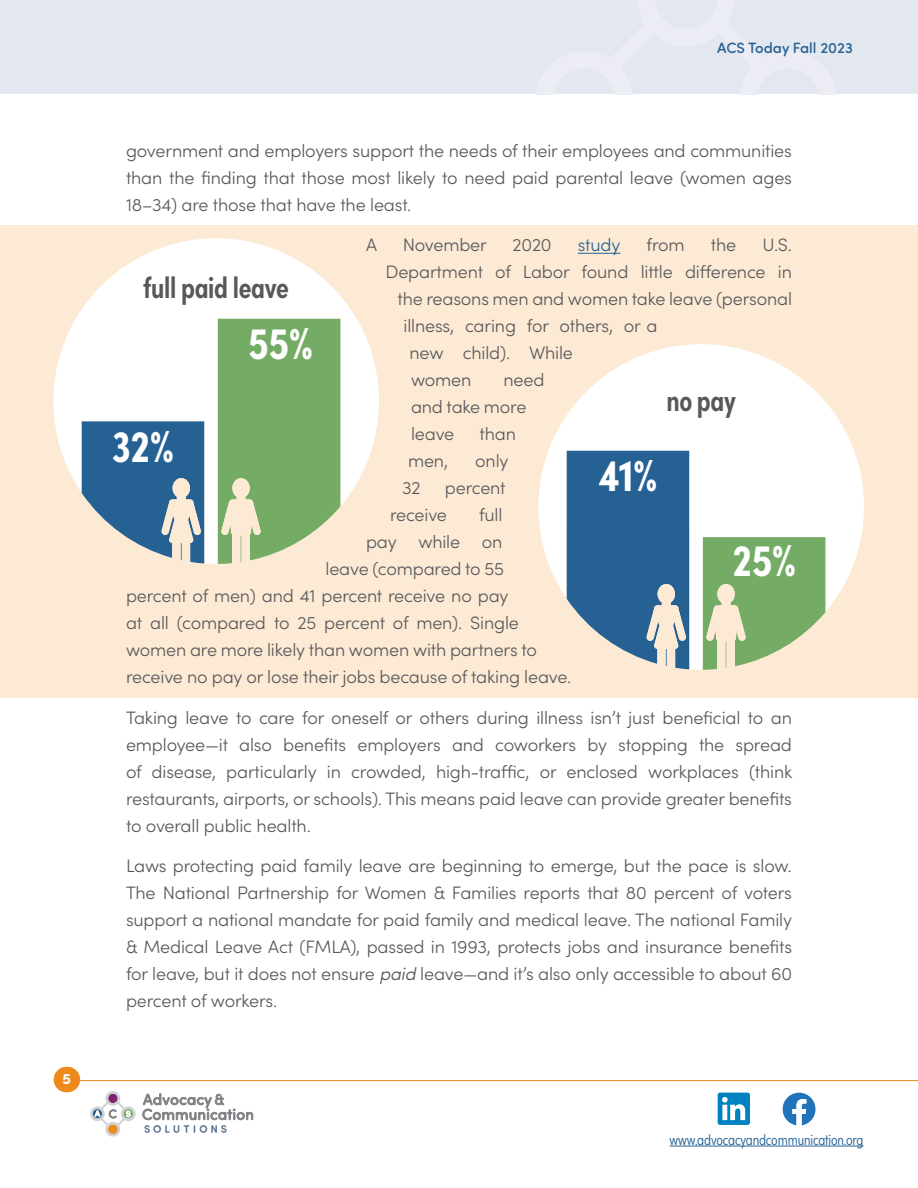
<style>
.page{position:relative;width:918px;height:1188px;background:#fff}
.page>*{position:absolute;margin:0;border:0;box-sizing:border-box;transform-origin:0 0}
.t1{font:700 45px "Sofia Pro Condensed";color:#fff}
.t2{font:600 30px "Sofia Pro Condensed";letter-spacing:-.01em;color:#57585a}
.text{font:300 18px/27px "Sofia Pro";letter-spacing:-.01em;color:#57585a;text-align:justify}
.text-2{font:300 18px "Sofia Pro";letter-spacing:-.01em;color:#266194}
.t3{font:300 15px "Sofia Pro Condensed";letter-spacing:-.01em;color:#266194}
.t4{font:500 15px "Sofia Pro Soft";color:#266194}
.t5{font:700 15px "Sofia Pro Soft";color:#fff}
.s1{font-family:"Sofia Pro Soft";font-style:italic}
</style>
<div class="page">
<div style="left:0;top:0;width:918px;height:94px;background:#e3e7ef"></div>
<hr style="left:75px;top:1080px;width:843px;height:1px;background:#ed8a1c">
<div style="left:54px;top:1067px;width:26px;height:25px;background:#ed8a1c;border-radius:13px"></div>
<svg style="left:143px;top:1093px;width:110px;height:40px"></svg>
<svg style="left:90px;top:1091px;width:46px;height:46px"></svg>
<hr style="left:670px;top:1146px;width:193px;height:1px;background:#266194">
<svg style="left:783px;top:1093px;width:33px;height:33px"></svg>
<svg style="left:718px;top:1093px;width:32px;height:32px"></svg>
<div style="left:0;top:225px;width:918px;height:473px;background:#fcead5"></div>
<hr style="left:578px;top:253px;width:42px;height:1px;background:#266194">
<svg style="left:53px;top:238px;width:326px;height:326px;fill:#fff"></svg>
<svg style="left:218px;top:319px;width:122px;height:245px;background:#86b474"></svg>
<svg style="left:82px;top:421px;width:122px;height:143px"></svg>
<svg style="left:538px;top:344px;width:326px;height:326px;fill:#fff"></svg>
<svg style="left:703px;top:537px;width:122px;height:133px"></svg>
<svg style="left:567px;top:451px;width:122px;height:218px"></svg>
<p class="t5" style="left:63px;top:1068px;width:10px">5</p>
<p class="t4" style="left:717px;top:37px;width:137px">ACS Today Fall 2023</p>
<p class="text" style="left:126px;top:136px;width:668px">government and employers support the needs of their employees and communities than the finding that those most likely to need paid parental leave (women ages 18–34) are those that have the least.</p>
<p class="text" style="left:366px;top:231px;width:12px">A</p>
<p class="text" style="left:403px;top:231px;width:86px">November</p>
<p class="text" style="left:513px;top:231px;width:40px">2020</p>
<p class="text-2" style="left:578px;top:232px;width:44px">study</p>
<p class="text" style="left:647px;top:231px;width:40px">from</p>
<p class="text" style="left:711px;top:231px;width:27px">the</p>
<p class="text" style="left:763px;top:231px;width:31px">U.S.</p>
<p class="text" style="left:386px;top:258px;width:408px">Department of Labor found little difference in</p>
<p class="text" style="left:398px;top:285px;width:396px">the reasons men and women take leave (personal</p>
<p class="text" style="left:404px;top:312px;width:256px">illness, caring for others, or a</p>
<p class="text" style="left:410px;top:339px;width:165px">new child). While</p>
<p class="text" style="left:411px;top:366px;width:62px">women</p>
<p class="t2" style="left:143px;top:265px;width:147px">full paid leave</p>
<p class="t1" style="left:248px;top:309px;width:66px">55%</p>
<p class="text" style="left:411px;top:366px;width:135px;text-align:left;text-indent:93px">need and take more leave</p>
<p class="t2" style="left:666px;top:378px;width:71px">no pay</p>
<p class="text" style="left:480px;top:420px;width:38px">than</p>
<p class="t1" style="left:112px;top:411px;width:63px">32%</p>
<p class="text" style="left:408px;top:447px;width:42px">men,</p>
<p class="text" style="left:475px;top:447px;width:35px">only</p>
<p class="text" style="left:402px;top:474px;width:20px">32</p>
<p class="t1" style="left:599px;top:440px;width:60px">41%</p>
<p class="text" style="left:390px;top:474px;width:117px;text-indent:55px">percent receive</p>
<p class="text" style="left:479px;top:501px;width:25px">full</p>
<p class="text" style="left:366px;top:528px;width:138px">pay while on</p>
<p class="text" style="left:326px;top:555px;width:180px">leave (compared to 55</p>
<p class="text" style="left:126px;top:582px;width:384px">percent of men) and 41 percent receive no pay</p>
<p class="text" style="left:126px;top:609px;width:395px">at all (compared to 25 percent of men). Single</p>
<p class="text" style="left:126px;top:636px;width:413px">women are more likely than women with partners to</p>
<p class="text" style="left:126px;top:663px;width:447px">receive no pay or lose their jobs because of taking leave.</p>
<p class="text" style="left:126px;top:703px;width:668px">Taking leave to care for oneself or others during illness isn’t just beneficial to an employee—it also benefits employers and coworkers by stopping the spread of disease, particularly in crowded, high-traffic, or enclosed workplaces (think restaurants, airports, or schools). This means paid leave can provide greater benefits to overall public health.</p>
<p class="text" style="left:126px;top:852px;width:668px">Laws protecting paid family leave are beginning to emerge, but the pace is slow.<br>The National Partnership for Women &amp; Families reports that 80 percent of voters support a national mandate for paid family and medical leave. The national Family &amp; Medical Leave Act (FMLA), passed in 1993, protects jobs and insurance benefits for leave, but it does not ensure <span class="s1">paid</span> leave—and it’s also only accessible to about 60 percent of workers.</p>
<p class="t1" style="left:733px;top:526px;width:65px">25%</p>
<p class="t3" style="left:670px;top:1128px;width:195px">www.advocacyandcommunication.org</p>
</div>
